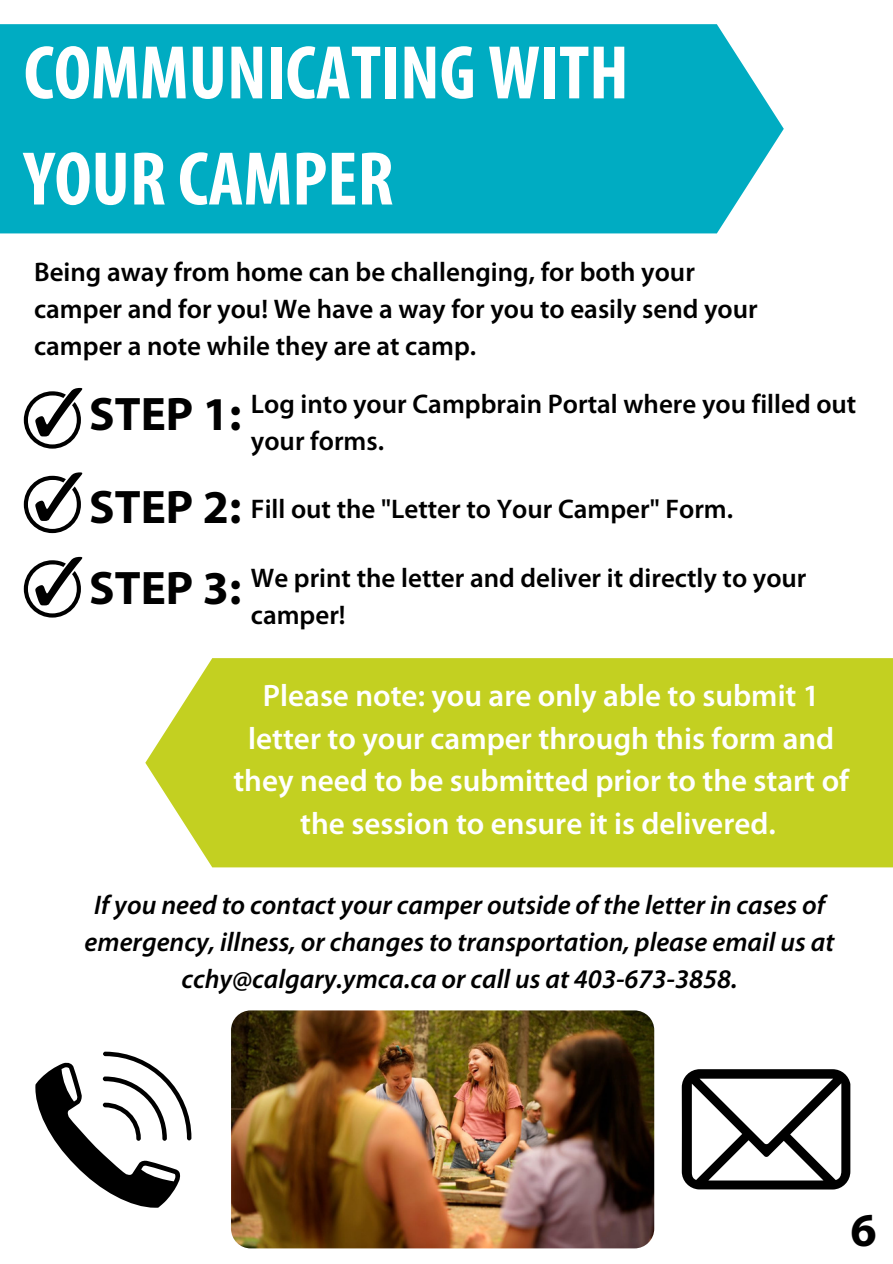
<style>
.page{position:relative;width:893px;height:1264px;background:#fff}
.page>*{position:absolute;margin:0;border:0;box-sizing:border-box;transform-origin:0 0}
.t1{font:700 condensed 76.65px "Myriad Pro";color:#fff}
.t2{font:700 47.25px "Myriad Pro";color:#000}
.t3{font:600 31.05px/42.8px "Myriad Pro";color:#fff;text-align:center}
.t4{font:600 27px/37px "Myriad Pro";color:#000}
.t5{font:italic 600 27px/37px "Myriad Pro";color:#000;text-align:center}
</style>
<div class="page">
<div style="left:0;top:24px;width:783px;height:209px;background:#00acc2"></div>
<div style="left:145px;top:658px;width:747px;height:209px;background:#c3d021"></div>
<svg style="left:24px;top:388px;width:58px;height:60px"></svg>
<svg style="left:24px;top:472px;width:58px;height:61px"></svg>
<svg style="left:24px;top:557px;width:58px;height:60px"></svg>
<img style="left:231px;top:1010px;width:423px;height:238px;border-radius:20px">
<svg style="left:35px;top:1051px;width:157px;height:156px"></svg>
<svg style="left:681px;top:1069px;width:169px;height:120px"></svg>
<p class="t1" style="left:24px;top:41px;width:606px">COMMUNICATING WITH</p>
<p class="t1" style="left:24px;top:147px;width:371px">YOUR CAMPER</p>
<p class="t4" style="left:34px;top:255px;width:725px">Being away from home can be challenging, for both your camper and for you! We have a way for you to easily send your camper a note while they are at camp.</p>
<p class="t2" style="left:89px;top:394px;width:154px">STEP 1:</p>
<p class="t4" style="left:251px;top:387px;width:607px">Log into your Campbrain Portal where you filled out your forms.</p>
<p class="t2" style="left:89px;top:487px;width:154px">STEP 2:</p>
<p class="t4" style="left:251px;top:493px;width:484px">Fill out the "Letter to Your Camper" Form.</p>
<p class="t2" style="left:89px;top:568px;width:154px">STEP 3:</p>
<p class="t4" style="left:251px;top:561px;width:557px">We print the letter and deliver it directly to your camper!</p>
<p class="t3" style="left:233px;top:676px;width:617px">Please note: you are only able to submit 1 letter to your camper through this form and they need to be submitted prior to the start of the session to ensure it is delivered.</p>
<p class="t5" style="left:85px;top:888px;width:751px">If you need to contact your camper outside of the letter in cases of emergency, illness, or changes to transportation, please email us at cchy@calgary.ymca.ca or call us at 403-673-3858.</p>
<p class="t2" style="left:850px;top:1210px;width:28px">6</p>
</div>
